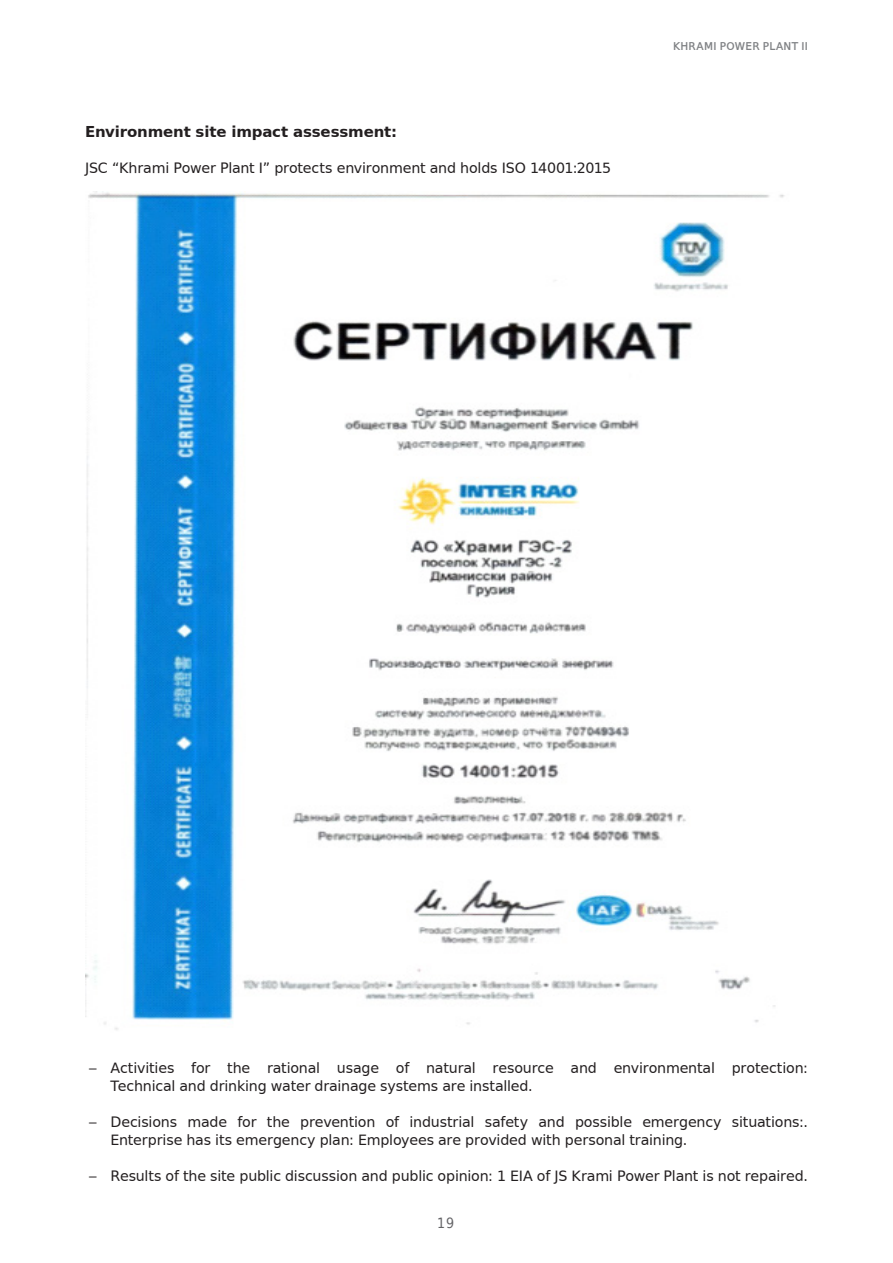
<style>
.page{position:relative;width:893px;height:1263px;background:#fff}
.page>*{position:absolute;margin:0;border:0;box-sizing:border-box;transform-origin:0 0}
.FT_Blocksatz{font:15px/18px "DejaVu Sans";letter-spacing:-.015em;color:#231f20}
.FT_Blocksatz-2{font:700 15px "DejaVu Sans";letter-spacing:-.01em;color:#231f20}
.t1{font:14.1px "DejaVu Sans Condensed";color:#636366}
.Fußnoten-__Marginalt{font:11.25px "BPGWEB001 Caps";letter-spacing:.015em;color:#808285}
.s1{font-family:"Frutiger";font-weight:300}
</style>
<div class="page">
<img style="left:85px;top:191px;width:700px;height:839px">
<p class="FT_Blocksatz-2" style="left:85px;top:119px;width:314px">Environment site impact assessment:</p>
<p class="FT_Blocksatz" style="left:85px;top:160px;width:528px">JSC “Khrami Power Plant I” protects environment and holds ISO 14001:2015</p>
<p class="Fußnoten-__Marginalt" style="left:673px;top:42px;width:136px">KHRAMI POWER PLANT II</p>
<p class="FT_Blocksatz" style="left:111px;top:1060px;width:699px;text-indent:-21px"><span class="s1">–</span> Activities for the rational usage of natural resource and environmental protection:<br>Technical and drinking water drainage systems are installed.</p>
<p class="FT_Blocksatz" style="left:111px;top:1114px;width:699px;text-indent:-21px"><span class="s1">–</span> Decisions made for the prevention of industrial safety and possible emergency situations:.<br>Enterprise has its emergency plan: Employees are provided with personal training.</p>
<p class="FT_Blocksatz" style="left:89px;top:1168px;width:720px"><span class="s1">–</span> Results of the site public discussion and public opinion: 1 EIA of JS Krami Power Plant is not repaired.</p>
<p class="t1" style="left:437px;top:1211px;width:19px">19</p>
</div>
